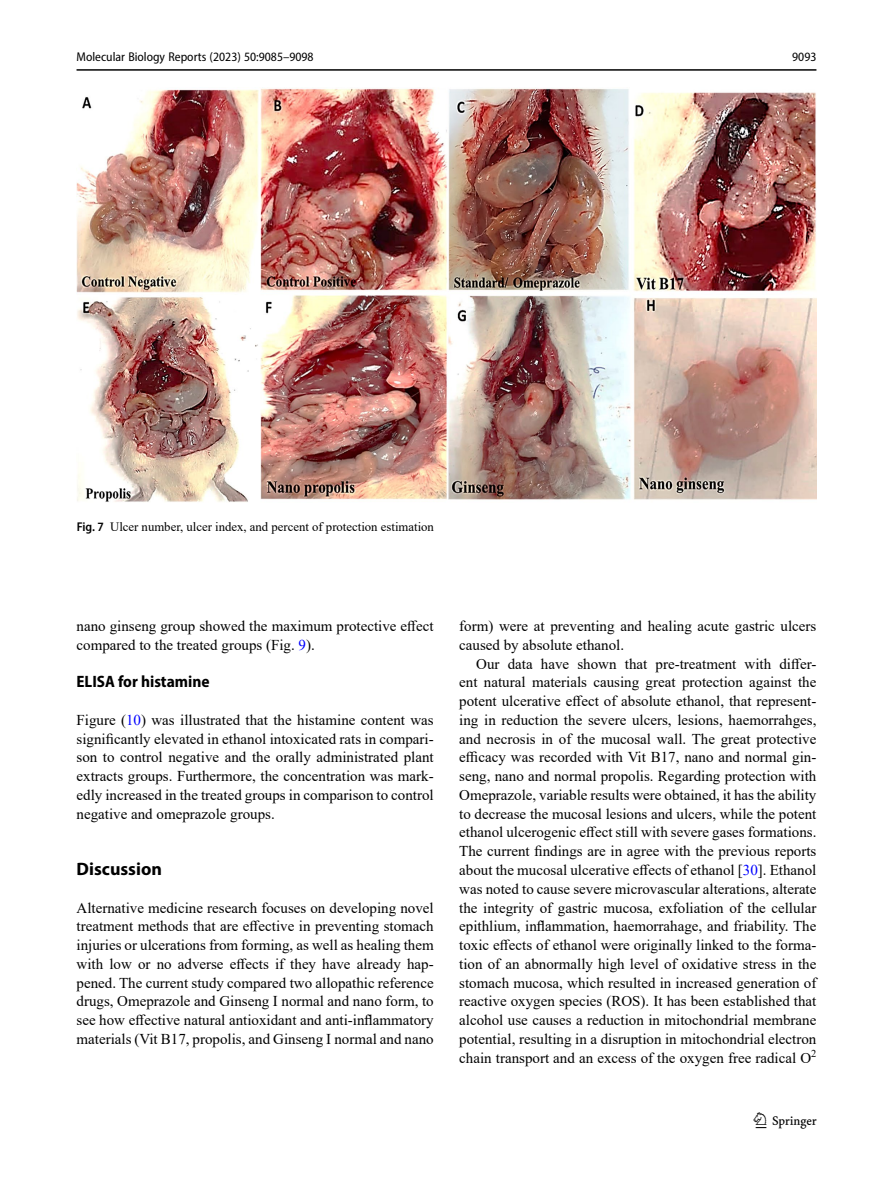
<style>
.page{position:relative;width:893px;height:1187px;background:#fff}
.page>*{position:absolute;margin:0;border:0;box-sizing:border-box;transform-origin:0 0}
.t1{font:22.5px "Springnew";color:#000}
.Head_1{font:700 18px "Myriad Pro";color:#000}
.Head_2{font:700 semi-condensed 16.5px "Myriad Pro";color:#000}
.Body_Text_Indent{font:15px/18.8px "Times New Roman";color:#000;text-align:justify}
.Body_Text{font:15px/18.8px "Times New Roman";color:#000}
.Figure_Caption{font:12.75px "Times New Roman";color:#000}
.t2{font:semi-condensed 12.75px "Myriad Pro";color:#000}
.s1{font-family:"Myriad Pro";font-weight:600;font-stretch:semi-condensed}
.s2{color:#00f}
</style>
<div class="page">
<hr style="left:77px;top:69px;width:739px;height:2px;background:#000">
<img style="left:77px;top:87px;width:740px;height:415px">
<p class="t2" style="left:77px;top:49px;width:239px">Molecular Biology Reports (2023) 50:9085–9098</p>
<p class="t2" style="left:792px;top:49px;width:26px">9093</p>
<p class="Figure_Caption" style="left:77px;top:517px;width:359px"><span class="s1">Fig. 7</span> Ulcer number, ulcer index, and percent of protection estimation</p>
<p class="Body_Text" style="left:77px;top:616px;width:359px">nano ginseng group showed the maximum protective effect compared to the treated groups (Fig. <span class="s2">9</span>).</p>
<p class="Head_2" style="left:77px;top:671px;width:135px">ELISA for histamine</p>
<p class="Body_Text" style="left:77px;top:710px;width:359px;text-align:justify">Figure (<span class="s2">10</span>) was illustrated that the histamine content was significantly elevated in ethanol intoxicated rats in compari&shy;son to control negative and the orally administrated plant extracts groups. Furthermore, the concentration was mark&shy;edly increased in the treated groups in comparison to control negative and omeprazole groups.</p>
<p class="Head_1" style="left:77px;top:857px;width:87px">Discussion</p>
<p class="Body_Text" style="left:77px;top:897px;width:359px;text-align:justify">Alternative medicine research focuses on developing novel treatment methods that are effective in preventing stomach injuries or ulcerations from forming, as well as healing them with low or no adverse effects if they have already hap&shy;pened. The current study compared two allopathic reference drugs, Omeprazole and Ginseng I normal and nano form, to see how effective natural antioxidant and anti-inflammatory materials (Vit B17, propolis, and Ginseng I normal and nano</p>
<p class="Body_Text" style="left:459px;top:616px;width:359px">form) were at preventing and healing acute gastric ulcers caused by absolute ethanol.</p>
<p class="Body_Text_Indent" style="left:459px;top:653px;width:359px;text-indent:17px">Our data have shown that pre-treatment with differ&shy;ent natural materials causing great protection against the potent ulcerative effect of absolute ethanol, that represent&shy;ing in reduction the severe ulcers, lesions, haemorrahges, and necrosis in of the mucosal wall. The great protective efficacy was recorded with Vit B17, nano and normal gin&shy;seng, nano and normal propolis. Regarding protection with Omeprazole, variable results were obtained, it has the ability to decrease the mucosal lesions and ulcers, while the potent ethanol ulcerogenic effect still with severe gases formations.<br>The current findings are in agree with the previous reports about the mucosal ulcerative effects of ethanol [<span class="s2">30</span>]. Ethanol was noted to cause severe microvascular alterations, alterate the integrity of gastric mucosa, exfoliation of the cellular epithlium, inflammation, haemorrahage, and friability. The toxic effects of ethanol were originally linked to the forma&shy;tion of an abnormally high level of oxidative stress in the stomach mucosa, which resulted in increased generation of reactive oxygen species (ROS). It has been established that alcohol use causes a reduction in mitochondrial membrane potential, resulting in a disruption in mitochondrial electron chain transport and an excess of the oxygen free radical O<sup>2</sup></p>
<h1 class="t1" style="left:756px;top:1107px;width:63px">1 3</h1>
</div>
